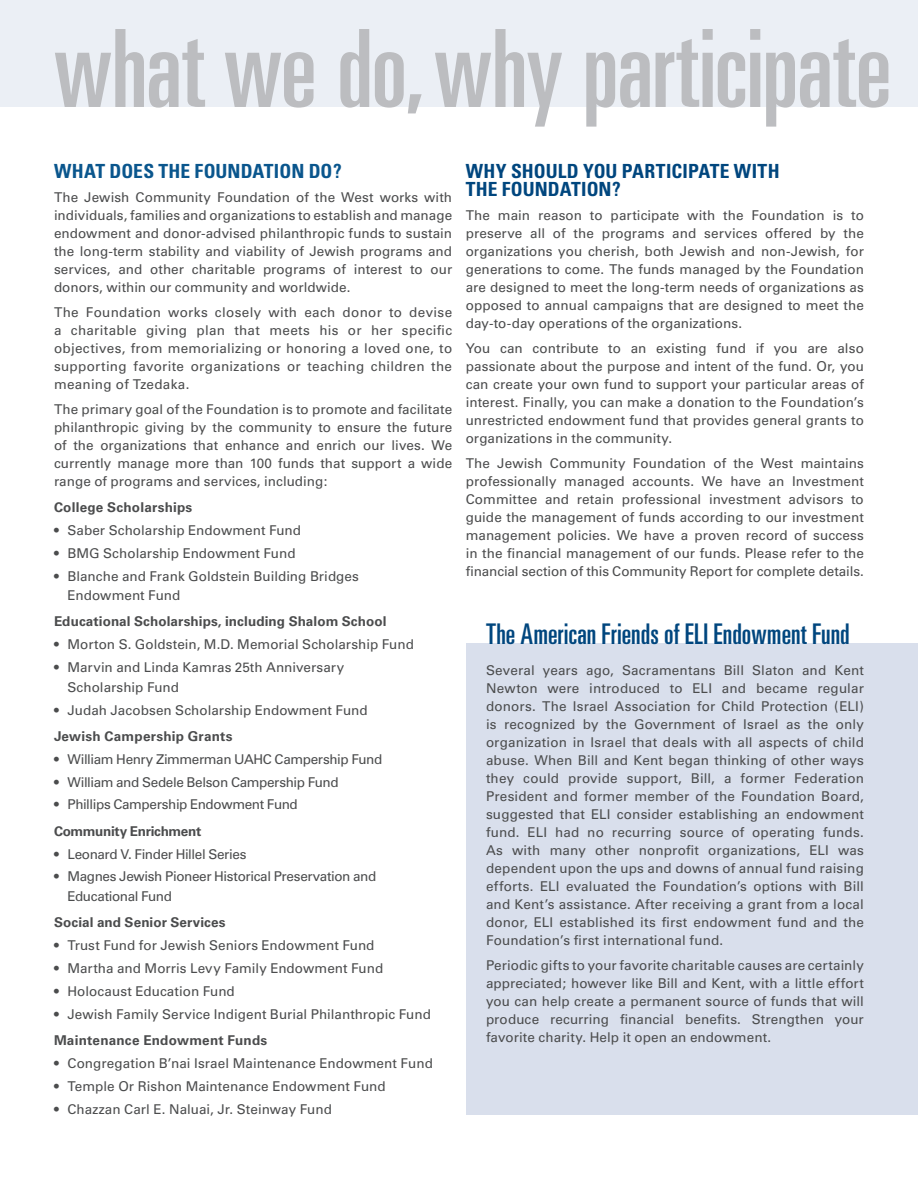
<style>
.page{position:relative;width:918px;height:1188px;background:#fff}
.page>*{position:absolute;margin:0;border:0;box-sizing:border-box;transform-origin:0 0}
.body{font:ultra-condensed 108px "Univers";letter-spacing:-.01em;color:#bcbdc0}
.Subtitle_one{font:ultra-condensed 28.5px "Univers";color:#00467e}
.Subtitle_one-2{font:700 condensed 19.5px "Univers";color:#00467e}
.Subtitle_one-3{font:700 condensed 19.5px "Univers";color:#0a568d}
.body-2{font:13.5px/18px "Univers";color:#4b4c4d;text-align:justify}
.list{font:13.5px/19.5px "Univers";color:#4b4c4d}
.body-3{font:13.5px/19.5px "Univers";letter-spacing:-.03em;color:#4b4c4d}
.body-4{font:700 13.5px "Univers";letter-spacing:.015em;color:#4b4c4d}
.list-2{font:700 13.5px "Univers";letter-spacing:.01em;color:#4b4c4d}
.body-5{font:700 13.5px "Univers";letter-spacing:-.025em;color:#4b4c4d}
.s1{font-weight:700}
</style>
<div class="page">
<div style="left:466px;top:644px;width:452px;height:471px;background:#d9dfec"></div>
<div style="left:0;top:0;width:918px;height:107px;background:#ebeff5"></div>
<p class="body" style="left:54px;top:7px;width:839px">what we do, why participate</p>
<p class="Subtitle_one-3" style="left:54px;top:159px;width:289px">WHAT DOES THE FOUNDATION DO?</p>
<p class="body-2" style="left:54px;top:189px;width:400px">The Jewish Community Foundation of the West works with individuals, families and organizations to establish and manage endowment and donor-advised philanthropic funds to sustain the long-term stability and viability of Jewish programs and services, and other charitable programs of interest to our donors, within our community and worldwide.</p>
<p class="body-2" style="left:54px;top:303px;width:400px">The Foundation works closely with each donor to devise a charitable giving plan that meets his or her specific objectives, from memorializing or honoring a loved one, to supporting favorite organizations or teaching children the meaning of Tzedaka.</p>
<p class="body-2" style="left:54px;top:400px;width:400px">The primary goal of the Foundation is to promote and facilitate philanthropic giving by the community to ensure the future of the organizations that enhance and enrich our lives. We currently manage more than 100 funds that support a wide range of programs and services, including:</p>
<p class="list-2" style="left:54px;top:499px;width:140px">College Scholarships</p>
<p class="list" style="left:54px;top:520px;width:249px"><span class="s1">•</span> Saber Scholarship Endowment Fund</p>
<p class="list" style="left:54px;top:543px;width:243px"><span class="s1">•</span> BMG Scholarship Endowment Fund</p>
<p class="list" style="left:68px;top:566px;width:293px;text-indent:-14px"><span class="s1">•</span> Blanche and Frank Goldstein Building Bridges<br>Endowment Fund</p>
<p class="list-2" style="left:54px;top:614px;width:334px">Educational Scholarships, including Shalom School</p>
<p class="list" style="left:54px;top:635px;width:361px"><span class="s1">•</span> Morton S. Goldstein, M.D. Memorial Scholarship Fund</p>
<p class="list" style="left:68px;top:658px;width:278px;text-indent:-14px"><span class="s1">•</span> Marvin and Linda Kamras 25th Anniversary<br>Scholarship Fund</p>
<p class="list" style="left:54px;top:700px;width:315px"><span class="s1">•</span> Judah Jacobsen Scholarship Endowment Fund</p>
<p class="body-4" style="left:54px;top:728px;width:180px">Jewish Campership Grants</p>
<p class="body-3" style="left:54px;top:749px;width:330px"><span class="s1">•</span> William Henry Zimmerman UAHC Campership Fund</p>
<p class="body-3" style="left:54px;top:772px;width:286px"><span class="s1">•</span> William and Sedele Belson Campership Fund</p>
<p class="body-3" style="left:54px;top:795px;width:245px"><span class="s1">•</span> Phillips Campership Endowment Fund</p>
<p class="body-5" style="left:54px;top:823px;width:149px">Community Enrichment</p>
<p class="body-3" style="left:54px;top:844px;width:194px"><span class="s1">•</span> Leonard V. Finder Hillel Series</p>
<p class="body-3" style="left:68px;top:867px;width:310px;text-indent:-14px"><span class="s1">•</span> Magnes Jewish Pioneer Historical Preservation and<br>Educational Fund</p>
<p class="body-4" style="left:54px;top:915px;width:173px">Social and Senior Services</p>
<p class="body-2" style="left:54px;top:936px;width:322px"><span class="s1">•</span> Trust Fund for Jewish Seniors Endowment Fund</p>
<p class="body-2" style="left:54px;top:959px;width:331px"><span class="s1">•</span> Martha and Morris Levy Family Endowment Fund</p>
<p class="body-2" style="left:54px;top:982px;width:182px"><span class="s1">•</span> Holocaust Education Fund</p>
<p class="body-2" style="left:54px;top:1005px;width:378px"><span class="s1">•</span> Jewish Family Service Indigent Burial Philanthropic Fund</p>
<p class="body-4" style="left:54px;top:1032px;width:215px">Maintenance Endowment Funds</p>
<p class="body-2" style="left:54px;top:1054px;width:380px"><span class="s1">•</span> Congregation B’nai Israel Maintenance Endowment Fund</p>
<p class="body-2" style="left:54px;top:1077px;width:333px"><span class="s1">•</span> Temple Or Rishon Maintenance Endowment Fund</p>
<p class="body-2" style="left:54px;top:1100px;width:280px"><span class="s1">•</span> Chazzan Carl E. Naluai, Jr. Steinway Fund</p>
<p class="Subtitle_one-2" style="left:466px;top:159px;width:58px">WHY SHOULD</p>
<p class="Subtitle_one-2" style="left:583px;top:159px;width:13px">YOU</p>
<p class="Subtitle_one-2" style="left:622px;top:159px;width:21px">PARTICI</p>
<p class="Subtitle_one-2" style="left:688px;top:159px;width:22px">PATE</p>
<p class="Subtitle_one-2" style="left:734px;top:159px;width:28px">WITH</p>
<p class="Subtitle_one-2" style="left:466px;top:177px;width:12px">THE</p>
<p class="Subtitle_one-2" style="left:502px;top:177px;width:12px">FOUNDATION</p>
<p class="Subtitle_one-2" style="left:612px;top:177px;width:10px">?</p>
<p class="body-2" style="left:466px;top:207px;width:400px">The main reason to participate with the Foundation is to preserve all of the programs and services offered by the organizations you cherish, both Jewish and non-Jewish, for generations to come. The funds managed by the Foundation are designed to meet the long-term needs of organizations as opposed to annual campaigns that are designed to meet the day-to-day operations of the organizations.</p>
<p class="body-2" style="left:466px;top:339px;width:400px">You can contribute to an existing fund if you are also passionate about the purpose and intent of the fund. Or, you can create your own fund to support your particular areas of interest. Finally, you can make a donation to the Foundation’s unrestricted endowment fund that provides general grants to organizations in the community.</p>
<p class="body-2" style="left:466px;top:454px;width:400px">The Jewish Community Foundation of the West maintains professionally managed accounts. We have an Investment Committee and retain professional investment advisors to guide the management of funds according to our investment management policies. We have a proven record of success in the financial management of our funds. Please refer to the financial section of this Community Report for complete details.</p>
<p class="Subtitle_one" style="left:486px;top:617px;width:365px">The American Friends of ELI Endowment Fund</p>
<p class="body-2" style="left:486px;top:661px;width:379px">Several years ago, Sacramentans Bill Slaton and Kent Newton were introduced to ELI and became regular donors. The Israel Association for Child Protection (ELI) is recognized by the Government of Israel as the only organization in Israel that deals with all aspects of child abuse. When Bill and Kent began thinking of other ways they could provide support, Bill, a former Federation President and former member of the Foundation Board, suggested that ELI consider establishing an endowment fund. ELI had no recurring source of operating funds.<br>As with many other nonprofit organizations, ELI was dependent upon the ups and downs of annual fund raising efforts. ELI evaluated the Foundation’s options with Bill and Kent’s assistance. After receiving a grant from a local donor, ELI established its first endowment fund and the Foundation’s first international fund.</p>
<p class="body-2" style="left:486px;top:956px;width:379px">Periodic gifts to your favorite charitable causes are certainly appreciated; however like Bill and Kent, with a little effort you can help create a permanent source of funds that will produce recurring financial benefits. Strengthen your favorite charity. Help it open an endowment.</p>
</div>
